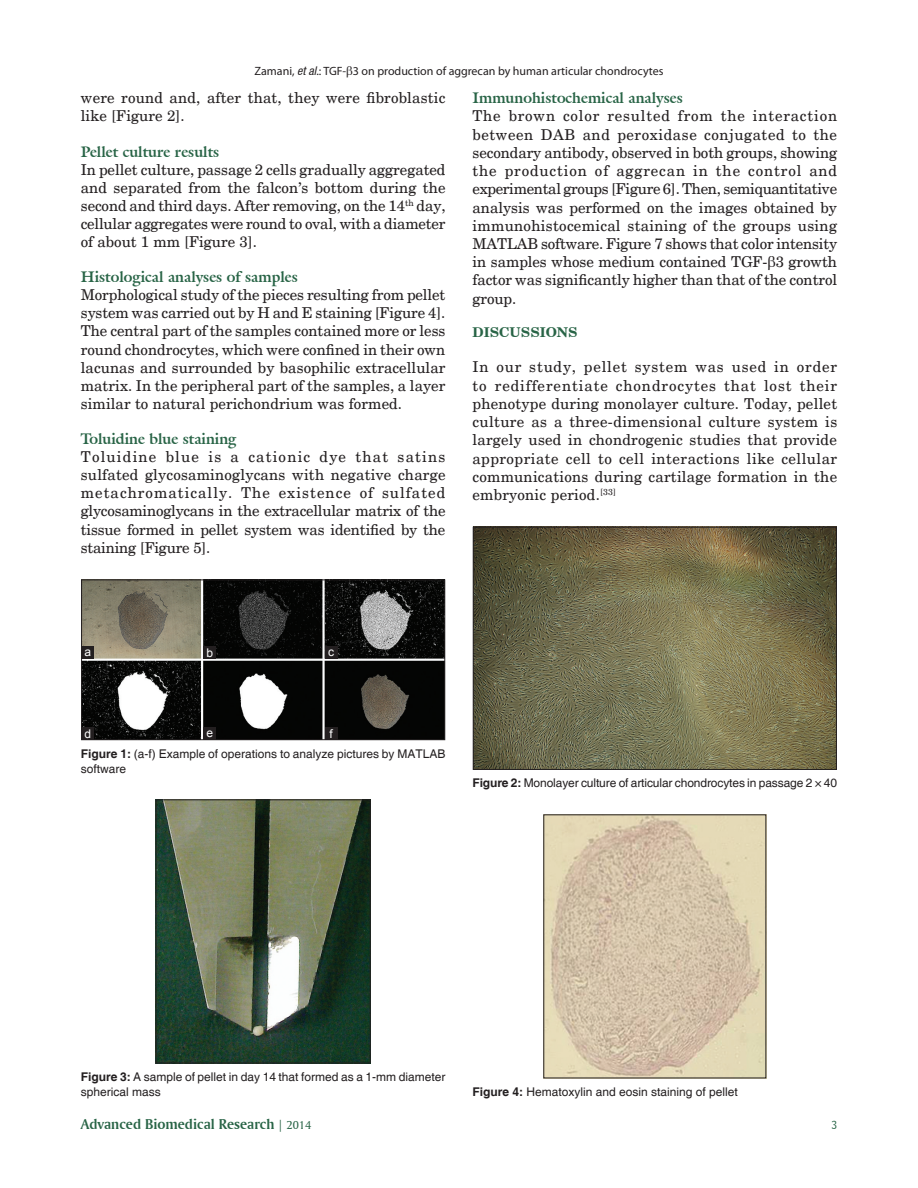
<style>
.page{position:relative;width:918px;height:1188px;background:#fff}
.page>*{position:absolute;margin:0;border:0;box-sizing:border-box;transform-origin:0 0}
.TX{font:15px/18.1px "New Century Schlbk";color:#231f20;text-align:justify}
.t1{font:700 15px "Galliard IT Cby BT";color:#286446}
.RF{font:15px "Amerigo BT Bold A";color:#286446}
.t2{font:700 13.5px "Century Schoolbook BT";color:#286446}
.FGC{font:12px/15px "Helvetica";color:#231f20}
.t3{font:12px "Myriad Pro";color:#231f20}
.LABEL{font:12px "Arial";color:#fff}
.RF-2{font:12px "Bell Centennial BT Address";color:#286446}
.s1{font-family:"Heavenetica Cond 5 Obl SH"}
.s2{font-weight:700}
.s3{font-family:"Amerigo BT Roman A";font-size:12px}
</style>
<div class="page">
<img style="left:475px;top:529px;width:360px;height:239px">
<div style="left:473px;top:527px;width:364px;height:243px;border:1px solid #231f20"></div>
<img style="left:546px;top:817px;width:218px;height:259px">
<img style="left:158px;top:802px;width:210px;height:259px">
<div style="left:156px;top:800px;width:214px;height:263px;border:1px solid #231f20"></div>
<img style="left:83px;top:582px;width:360px;height:156px">
<div style="left:81px;top:580px;width:364px;height:160px;border:1px solid #231f20"></div>
<div style="left:81px;top:727px;width:13px;height:13px;background:#231f20"></div>
<div style="left:325px;top:646px;width:12px;height:13px;background:#231f20"></div>
<div style="left:203px;top:646px;width:13px;height:13px;background:#231f20"></div>
<div style="left:325px;top:727px;width:12px;height:13px;background:#231f20"></div>
<div style="left:81px;top:646px;width:13px;height:13px;background:#231f20"></div>
<div style="left:203px;top:727px;width:13px;height:13px;background:#231f20"></div>
<p class="t3" style="left:255px;top:63px;width:410px">Zamani, <span class="s1">et al</span>.: TGF‑ 3 on production of aggrecan by human articular chondrocytes</p>
<p class="TX" style="left:81px;top:89px;width:366px">were round and, after that, they were fibroblastic like [Figure 2].</p>
<h2 class="t1" style="left:81px;top:141px;width:140px">Pellet culture results</h2>
<p class="TX" style="left:81px;top:160px;width:366px">In pellet culture, passage 2 cells gradually aggregated and separated from the falcon’s bottom during the second and third days. After removing, on the 14<sup>th</sup> day, cellular aggregates were round to oval, with a diameter of about 1 mm [Figure 3].</p>
<h2 class="t1" style="left:81px;top:267px;width:219px">Histological analyses of samples</h2>
<p class="TX" style="left:81px;top:286px;width:366px">Morphological study of the pieces resulting from pellet system was carried out by H and E staining [Figure 4].<br>The central part of the samples contained more or less round chondrocytes, which were confined in their own lacunas and surrounded by basophilic extracellular matrix. In the peripheral part of the samples, a layer similar to natural perichondrium was formed.</p>
<h2 class="t1" style="left:81px;top:429px;width:157px">Toluidine blue staining</h2>
<p class="TX" style="left:81px;top:448px;width:366px">Toluidine blue is a cationic dye that satins sulfated glycosaminoglycans with negative charge metachromatically. The existence of sulfated glycosaminoglycans in the extracellular matrix of the tissue formed in pellet system was identified by the staining [Figure 5].</p>
<h2 class="t1" style="left:472px;top:88px;width:212px">Immunohistochemical analyses</h2>
<p class="TX" style="left:472px;top:107px;width:366px">The brown color resulted from the interaction between DAB and peroxidase conjugated to the secondary antibody, observed in both groups, showing the production of aggrecan in the control and experimental groups [Figure 6]. Then, semiquantitative analysis was performed on the images obtained by immunohistocemical staining of the groups using MATLAB software. Figure 7 shows that color intensity in samples whose medium contained TGF‑ 3 growth factor was significantly higher than that of the control group.</p>
<h1 class="t2" style="left:472px;top:324px;width:107px">DISCUSSIONS</h1>
<p class="TX" style="left:472px;top:358px;width:366px">In our study, pellet system was used in order to redifferentiate chondrocytes that lost their phenotype during monolayer culture. Today, pellet culture as a three‑dimensional culture system is largely used in chondrogenic studies that provide appropriate cell to cell interactions like cellular communications during cartilage formation in the embryonic period.<sup>[33]</sup></p>
<p class="LABEL" style="left:84px;top:644px;width:8px">a</p>
<p class="LABEL" style="left:206px;top:645px;width:8px">b</p>
<p class="LABEL" style="left:328px;top:644px;width:7px">c</p>
<p class="LABEL" style="left:84px;top:726px;width:8px">d</p>
<p class="LABEL" style="left:206px;top:725px;width:8px">e</p>
<p class="LABEL" style="left:329px;top:726px;width:5px">f</p>
<p class="FGC" style="left:81px;top:746px;width:366px"><span class="s2">Figure 1:</span> (a-f) Example of operations to analyze pictures by MATLAB software</p>
<p class="FGC" style="left:472px;top:776px;width:366px"><span class="s2">Figure 2:</span> Monolayer culture of articular chondrocytes in passage 2 × 40</p>
<p class="FGC" style="left:81px;top:1070px;width:366px"><span class="s2">Figure 3:</span> A sample of pellet in day 14 that formed as a 1-mm diameter spherical mass</p>
<p class="FGC" style="left:472px;top:1085px;width:267px"><span class="s2">Figure 4:</span> Hematoxylin and eosin staining of pellet</p>
<p class="RF" style="left:81px;top:1115px;width:232px">Advanced Biomedical Research <span class="s3">| 2014</span></p>
<p class="RF-2" style="left:832px;top:1118px;width:7px">3</p>
</div>
